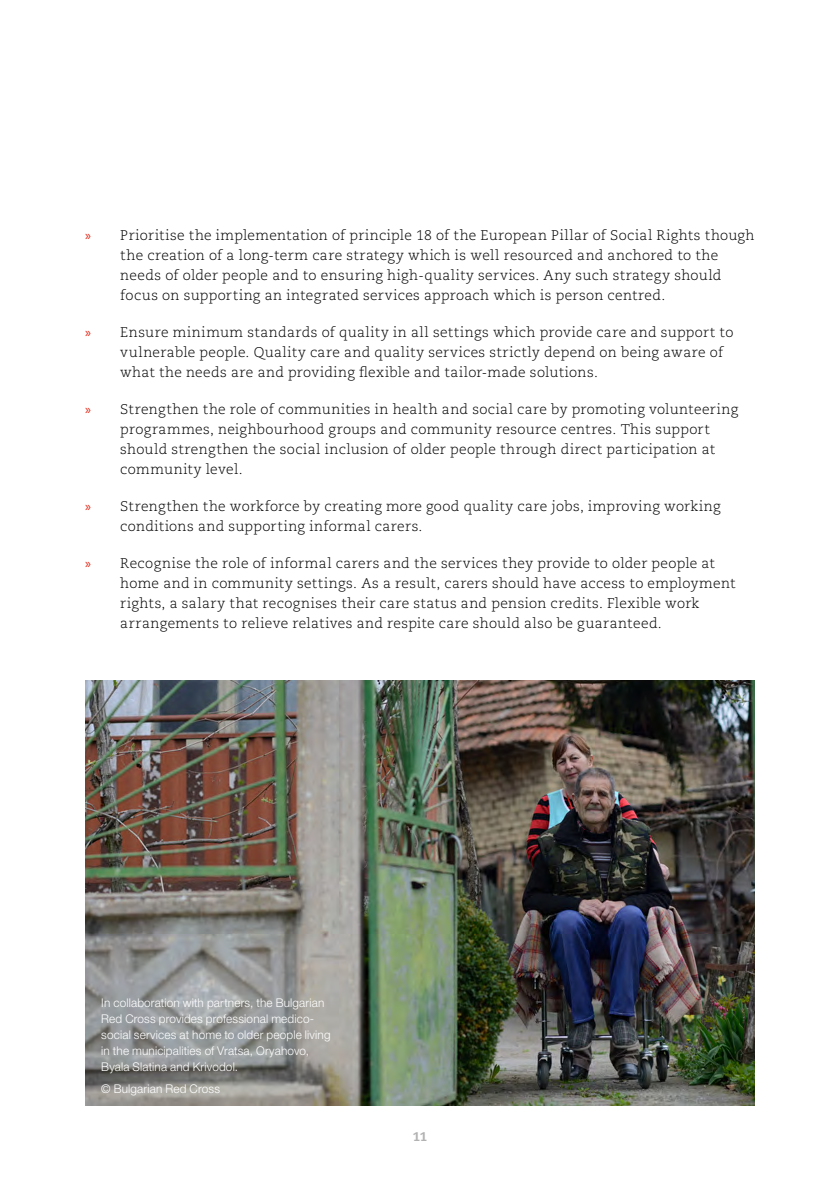
<style>
.page{position:relative;width:840px;height:1191px;background:#fff}
.page>*{position:absolute;margin:0;border:0;box-sizing:border-box;transform-origin:0 0}
.t1{font:300 14px/20px "Caecilia LT Pro 45";letter-spacing:.025em;color:#000}
.t2{font:800 12.6px "Caecilia LT Pro 85";color:#b3b2b2}
.Photo_info{font:300 12px/16px "Helvetica Neue LT Std";letter-spacing:.015em;color:#fff}
.s1{font-family:"Myriad Pro";font-weight:400;color:#e42313}
</style>
<div class="page">
<img style="left:85px;top:680px;width:669px;height:426px">
<p class="t1" style="left:120px;top:225px;width:635px;text-indent:-35px"><span class="s1">»</span> Prioritise the implementation of principle 18 of the European Pillar of Social Rights though the creation of a long-term care strategy which is well resourced and anchored to the needs of older people and to ensuring high-quality services. Any such strategy should focus on supporting an integrated services approach which is person centred.</p>
<p class="t1" style="left:120px;top:322px;width:614px;text-indent:-35px"><span class="s1">»</span> Ensure minimum standards of quality in all settings which provide care and support to vulnerable people. Quality care and quality services strictly depend on being aware of what the needs are and providing flexible and tailor-made solutions.</p>
<p class="t1" style="left:120px;top:399px;width:619px;text-indent:-35px"><span class="s1">»</span> Strengthen the role of communities in health and social care by promoting volunteering programmes, neighbourhood groups and community resource centres. This support should strengthen the social inclusion of older people through direct participation at community level.</p>
<p class="t1" style="left:120px;top:496px;width:601px;text-indent:-35px"><span class="s1">»</span> Strengthen the workforce by creating more good quality care jobs, improving working conditions and supporting informal carers.</p>
<p class="t1" style="left:120px;top:553px;width:616px;text-indent:-35px"><span class="s1">»</span> Recognise the role of informal carers and the services they provide to older people at home and in community settings. As a result, carers should have access to employment rights, a salary that recognises their care status and pension credits. Flexible work arrangements to relieve relatives and respite care should also be guaranteed.</p>
<p class="Photo_info" style="left:101px;top:994px;width:231px">In collaboration with partners, the Bulgarian Red Cross provides professional medico&shy;social services at home to older people living in the municipalities of Vratsa, Oryahovo, Byala Slatina and Krivodol.</p>
<p class="Photo_info" style="left:101px;top:1080px;width:120px">© Bulgarian Red Cross</p>
<p class="t2" style="left:412px;top:1128px;width:16px">11</p>
</div>
